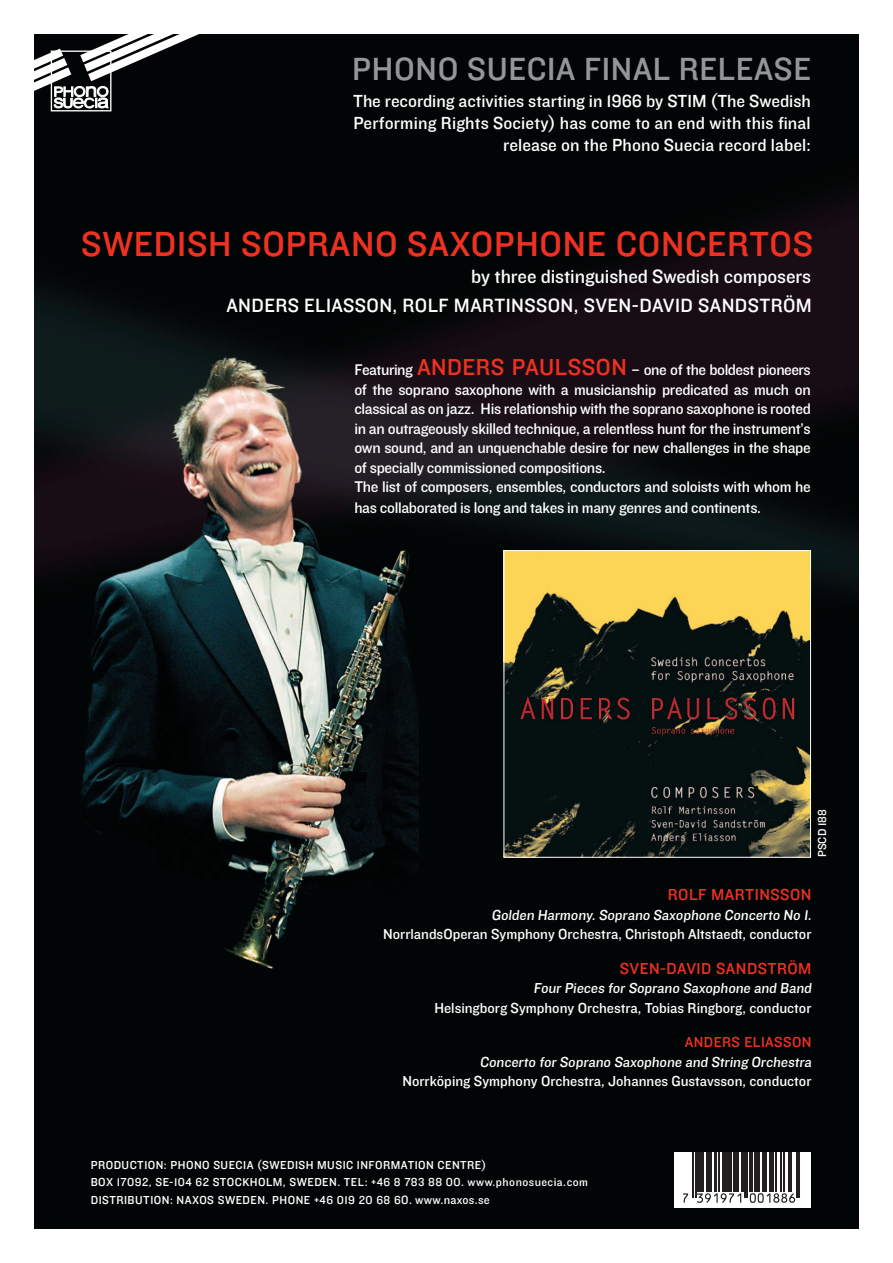
<style>
.page{position:relative;width:893px;height:1263px;background:#fff}
.page>*{position:absolute;margin:0;border:0;box-sizing:border-box;transform-origin:0 0}
.t1{font:36.15px "Knockout HTF31 Junior Middlewt";letter-spacing:.02em;color:#ef3122}
.t2{font:33.3px "Knockout HTF31 Junior Middlewt";letter-spacing:.02em;color:#939598}
.t3{font:19.95px "Knockout HTF31 Junior Middlewt";letter-spacing:.01em;color:#fff}
.t4{font:18.15px/21.8px "Knockout HTF31 Junior Middlewt";letter-spacing:.005em;color:#fff;text-align:right}
.t5{font:16.5px "Knockout HTF31 Junior Middlewt";letter-spacing:.03em;color:#ef3122}
.t6{font:16.05px/19.5px "Knockout HTF31 Junior Middlewt";letter-spacing:-.02em;color:#fff}
.t7{font:15px/19.5px "Knockout HTF31 Junior Middlewt";color:#fff;text-align:right}
.t8{font:15px "Knockout HTF31 Junior Middlewt";color:#ef3122}
.t9{font:12.45px "Knockout HTF31 Junior Middlewt";letter-spacing:.02em;color:#fff}
.t10{font:12px/17.4px "Knockout HTF31 Junior Middlewt";letter-spacing:.04em;color:#fff}
.s1{font-size:24px;color:#ef3122}
.s2{font-size:12px}
</style>
<div class="page">
<img style="left:34px;top:34px;width:825px;height:1195px">
<svg style="left:675px;top:1152px;width:136px;height:55px"></svg>
<svg style="left:683px;top:1193px;width:5px;height:10px"></svg>
<hr style="left:693px;top:1152px;width:1px;height:45px;background:#231f20">
<hr style="left:695px;top:1152px;width:1px;height:45px;background:#231f20">
<div style="left:697px;top:1152px;width:5px;height:40px;background:#231f20"></div>
<hr style="left:703px;top:1152px;width:1px;height:40px;background:#231f20">
<hr style="left:706px;top:1152px;width:1px;height:40px;background:#231f20">
<hr style="left:708px;top:1152px;width:4px;height:40px;background:#231f20">
<hr style="left:714px;top:1152px;width:2px;height:40px;background:#231f20">
<hr style="left:719px;top:1152px;width:1px;height:40px;background:#231f20">
<hr style="left:722px;top:1152px;width:1px;height:40px;background:#231f20">
<hr style="left:724px;top:1152px;width:4px;height:40px;background:#231f20">
<hr style="left:729px;top:1152px;width:3px;height:40px;background:#231f20">
<hr style="left:733px;top:1152px;width:2px;height:40px;background:#231f20">
<svg style="left:697px;top:1193px;width:44px;height:10px"></svg>
<hr style="left:736px;top:1152px;width:3px;height:40px;background:#231f20">
<hr style="left:741px;top:1152px;width:2px;height:40px;background:#231f20">
<hr style="left:744px;top:1152px;width:1px;height:45px;background:#231f20">
<hr style="left:747px;top:1152px;width:1px;height:45px;background:#231f20">
<hr style="left:749px;top:1152px;width:3px;height:40px;background:#231f20">
<hr style="left:754px;top:1152px;width:2px;height:40px;background:#231f20">
<hr style="left:757px;top:1152px;width:3px;height:40px;background:#231f20">
<hr style="left:762px;top:1152px;width:1px;height:40px;background:#231f20">
<hr style="left:765px;top:1152px;width:2px;height:40px;background:#231f20">
<hr style="left:769px;top:1152px;width:2px;height:40px;background:#231f20">
<hr style="left:772px;top:1152px;width:1px;height:40px;background:#231f20">
<hr style="left:776px;top:1152px;width:1px;height:40px;background:#231f20">
<hr style="left:780px;top:1152px;width:1px;height:40px;background:#231f20">
<hr style="left:784px;top:1152px;width:1px;height:40px;background:#231f20">
<svg style="left:750px;top:1193px;width:45px;height:10px"></svg>
<hr style="left:788px;top:1152px;width:1px;height:40px;background:#231f20">
<hr style="left:790px;top:1152px;width:2px;height:40px;background:#231f20">
<hr style="left:796px;top:1152px;width:1px;height:45px;background:#231f20">
<hr style="left:798px;top:1152px;width:1px;height:45px;background:#231f20">
<img style="left:52px;top:345px;width:367px;height:639px">
<img style="left:506px;top:552px;width:303px;height:303px">
<div style="left:504px;top:550px;width:307px;height:307px;border:1px solid #fff"></div>
<svg style="left:34px;top:34px;width:180px;height:102px"></svg>
<h2 class="t2" style="left:352px;top:51px;width:460px">PHONO SUECIA FINAL RELEASE</h2>
<p class="t4" style="left:353px;top:91px;width:459px">The recording activities starting in 1966 by STIM (The Swedish<br>Performing Rights Society) has come to an end with this final release on the Phono Suecia record label:</p>
<h1 class="t1" style="left:81px;top:224px;width:733px">SWEDISH SOPRANO SAXOPHONE CONCERTOS</h1>
<p class="t3" style="left:226px;top:295px;width:587px">ANDERS ELIASSON, ROLF MARTINSSON, SVEN-DAVID SANDSTRÖM</p>
<p class="t3" style="left:471px;top:266px;width:341px">by three distinguished Swedish composers</p>
<p class="t6" style="left:354px;top:360px;width:458px">Featuring <span class="s1">ANDERS PAULSSON</span> – one of the boldest pioneers of the soprano saxophone with a musicianship predicated as much on classical as on jazz. His relationship with the soprano saxophone is rooted in an outrageously skilled technique, a relentless hunt for the instrument’s own sound, and an unquenchable desire for new challenges in the shape of specially commissioned compositions.<br>The list of composers, ensembles, conductors and soloists with whom he</p>
<p class="t6" style="left:354px;top:498px;width:408px">has collaborated is long and takes in many genres and continents.</p>
<p class="t10" style="left:814px;top:857px;width:49px;rotate:-90deg">PSCD 188</p>
<p class="t5" style="left:668px;top:886px;width:21px">Rolf</p>
<p class="t5" style="left:711px;top:886px;width:25px">Martinsson</p>
<p class="t7" style="left:383px;top:905px;width:432px">Golden Harmony. Soprano Saxophone Concerto No 1.<br>NorrlandsOperan Symphony Orchestra, Christoph Altstaedt, conductor</p>
<p class="t5" style="left:620px;top:959px;width:118px">Sven -David Sandstr</p>
<p class="t5" style="left:787px;top:959px;width:23px">öm</p>
<p class="t7" style="left:434px;top:979px;width:381px">Four Pieces for Soprano Saxophone and Band<br>Helsingborg Symphony Orchestra, Tobias Ringborg, conductor</p>
<p class="t8" style="left:685px;top:1034px;width:19px">Anders</p>
<p class="t8" style="left:744px;top:1034px;width:18px">Eliasson</p>
<p class="t7" style="left:402px;top:1052px;width:413px">Concerto for Soprano Saxophone and String Orchestra<br>Norrköping Symphony Orchestra, Johannes Gustavsson, conductor</p>
<p class="t10" style="left:91px;top:1156px;width:499px">PRODUCTION: PHONO SUECIA (SWEDISH MUSIC INFORMATION CENTRE)<br>BOX 17092, SE-104 62 STOCKHOLM, SWEDEN. TEL: +46 8 783 88 00. www.phonosuecia.com<br>DISTRIBUTION: Naxos</p>
<p class="t10" style="left:218px;top:1191px;width:17px">Sweden</p>
<p class="t10" style="left:266px;top:1191px;width:23px">. Phone</p>
<p class="t9" style="left:314px;top:1193px;width:177px"><span class="s2">+46 019 20 68 6</span>0. www.naxos.se</p>
</div>
